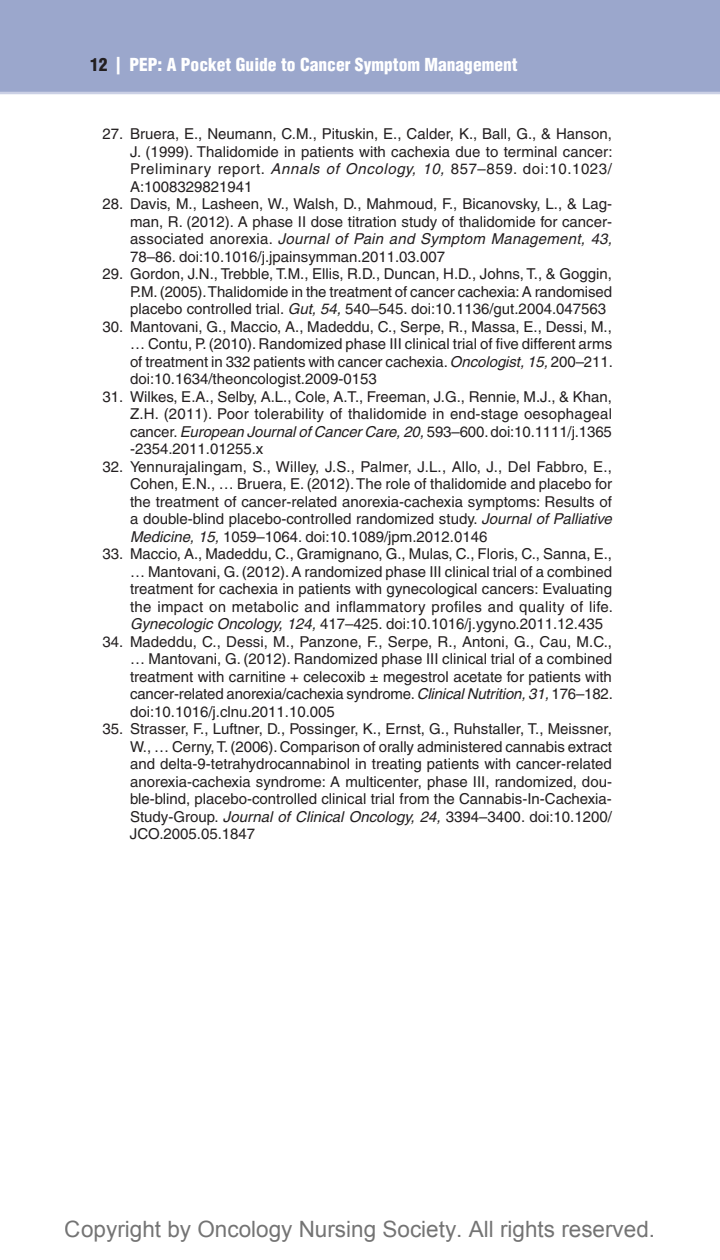
<style>
.page{position:relative;width:720px;height:1260px;background:#fff}
.page>*{position:absolute;margin:0;border:0;box-sizing:border-box;transform-origin:0 0}
.t1{font:22.5px "Arial";color:rgb(0 0 0/.55)}
.t2{font:900 condensed 17.5px "Helvetica";color:#fff}
.t3{font:15px/17.5px "Helvetica";color:#231f20;text-align:justify}
.s1{color:#231f20}
.s2{font-style:italic}
</style>
<div class="page">
<div style="left:0;top:0;width:720px;height:92px;background:#9ba7cc"></div>
<hr style="left:0;top:92px;width:720px;height:2px;background:#cbd0e5">
<p class="t2" style="left:90px;top:53px;width:429px"><span class="s1">12</span> | PEP: A Pocket Guide to Cancer Symptom Management</p>
<p class="t3" style="left:130px;top:125px;width:484px;text-indent:-27px">27. Bruera, E., Neumann, C.M., Pituskin, E., Calder, K., Ball, G., &amp; Hanson, J. (1999). Thalidomide in patients with cachexia due to terminal cancer:<br>Preliminary report. <span class="s2">Annals of Oncology, 10,</span> 857–859. doi:10.1023/ A:1008329821941</p>
<p class="t3" style="left:130px;top:195px;width:484px;text-indent:-27px">28. Davis, M., Lasheen, W., Walsh, D., Mahmoud, F., Bicanovsky, L., &amp; Lag&shy;man, R. (2012). A phase II dose titration study of thalidomide for cancer&shy;associated anorexia. <span class="s2">Journal of Pain and Symptom Management, 43, </span>78–86. doi:10.1016/j.jpainsymman.2011.03.007</p>
<p class="t3" style="left:130px;top:265px;width:484px;text-indent:-27px">29. Gordon, J.N., Trebble, T.M., Ellis, R.D., Duncan, H.D., Johns, T., &amp; Goggin, P.M. (2005). Thalidomide in the treatment of cancer cachexia: A randomised placebo controlled trial. <span class="s2">Gut, 54,</span> 540–545. doi:10.1136/gut.2004.047563</p>
<p class="t3" style="left:130px;top:318px;width:484px;text-indent:-27px">30. Mantovani, G., Maccio, A., Madeddu, C., Serpe, R., Massa, E., Dessi, M., … Contu, P. (2010). Randomized phase III clinical trial of five different arms of treatment in 332 patients with cancer cachexia. <span class="s2">Oncologist, 15,</span> 200–211. doi:10.1634/theoncologist.2009-0153</p>
<p class="t3" style="left:130px;top:388px;width:484px;text-indent:-27px">31. Wilkes, E.A., Selby, A.L., Cole, A.T., Freeman, J.G., Rennie, M.J., &amp; Khan, Z.H. (2011). Poor tolerability of thalidomide in end-stage oesophageal cancer. <span class="s2">European Journal of Cancer Care, 20,</span> 593–600. doi:10.1111/j.1365 -2354.2011.01255.x</p>
<p class="t3" style="left:130px;top:458px;width:484px;text-indent:-27px">32. Yennurajalingam, S., Willey, J.S., Palmer, J.L., Allo, J., Del Fabbro, E., Cohen, E.N., … Bruera, E. (2012). The role of thalidomide and placebo for the treatment of cancer-related anorexia-cachexia symptoms: Results of a double-blind placebo-controlled randomized study. <span class="s2">Journal of Palliative Medicine, 15,</span> 1059–1064. doi:10.1089/jpm.2012.0146</p>
<p class="t3" style="left:130px;top:545px;width:485px;text-indent:-27px">33. Maccio, A., Madeddu, C., Gramignano, G., Mulas, C., Floris, C., Sanna, E., … Mantovani, G. (2012). A randomized phase III clinical trial of a combined treatment for cachexia in patients with gynecological cancers: Evaluating the impact on metabolic and inflammatory profiles and quality of life.<br><span class="s2">Gynecologic Oncology, 124,</span> 417–425. doi:10.1016/j.ygyno.2011.12.435</p>
<p class="t3" style="left:130px;top:633px;width:484px;text-indent:-27px">34. Madeddu, C., Dessi, M., Panzone, F., Serpe, R., Antoni, G., Cau, M.C., … Mantovani, G. (2012). Randomized phase III clinical trial of a combined treatment with carnitine + celecoxib ± megestrol acetate for patients with cancer-related anorexia/cachexia syndrome. <span class="s2">Clinical Nutrition, 31,</span> 176–182. doi:10.1016/j.clnu.2011.10.005</p>
<p class="t3" style="left:130px;top:720px;width:484px;text-indent:-27px">35. Strasser, F., Luftner, D., Possinger, K., Ernst, G., Ruhstaller, T., Meissner, W., … Cerny, T. (2006). Comparison of orally administered cannabis extract and delta-9-tetrahydrocannabinol in treating patients with cancer-related anorexia-cachexia syndrome: A multicenter, phase III, randomized, dou&shy;ble-blind, placebo-controlled clinical trial from the Cannabis-In-Cachexia-Study-Group. <span class="s2">Journal of Clinical Oncology, 24,</span> 3394–3400. doi:10.1200/ JCO.2005.05.1847</p>
<h1 class="t1" style="left:65px;top:1215px;width:592px">Copyright by Oncology Nursing Society. All rights reserved.</h1>
</div>
